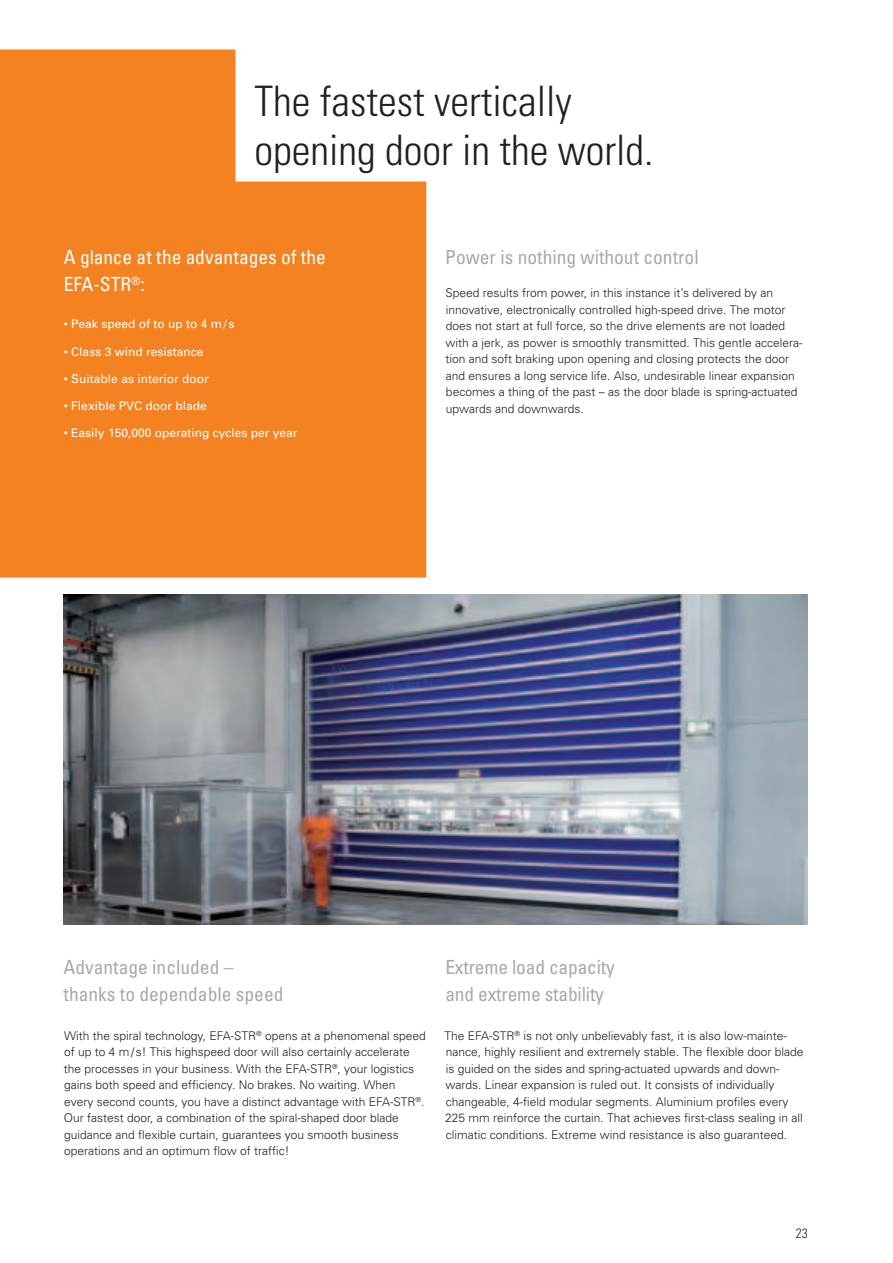
<style>
.page{position:relative;width:893px;height:1263px;background:#fff}
.page>*{position:absolute;margin:0;border:0;box-sizing:border-box;transform-origin:0 0}
.t1{font:300 condensed 42px/49.5px "Univers";color:#231f20}
.t2{font:condensed 19.5px/27.5px "Univers";color:#a8a9ad}
.t3{font:condensed 19.5px/27.5px "Univers";letter-spacing:-.005em;color:#fff}
.t4{font:300 condensed 13.5px "Univers";color:#231f20}
.t5{font:300 12px/16.5px "Univers";color:#231f20}
.t6{font:12px "Univers";color:#fff}
</style>
<div class="page">
<svg style="left:0;top:49px;width:426px;height:528px;background:#f69039"></svg>
<img style="left:64px;top:594px;width:744px;height:330px">
<h1 class="t1" style="left:255px;top:79px;width:400px">The fastest vertically opening door in the world.</h1>
<h2 class="t3" style="left:64px;top:245px;width:264px">A glance at the advantages of the<br>EFA-STR<sup>®</sup>:</h2>
<p class="t6" style="left:64px;top:319px;width:172px">• Peak speed of to up to 4 m / s</p>
<p class="t6" style="left:64px;top:347px;width:141px">• Class 3 wind resistance</p>
<p class="t6" style="left:64px;top:374px;width:146px">• Suitable as interior door</p>
<p class="t6" style="left:64px;top:401px;width:144px">• Flexible PVC door blade</p>
<p class="t6" style="left:64px;top:428px;width:235px">• Easily 150,000 operating cycles per year</p>
<h2 class="t2" style="left:445px;top:245px;width:255px">Power is nothing without control</h2>
<p class="t5" style="left:445px;top:286px;width:358px">Speed results from power, in this instance it’s delivered by an innovative, electronically controlled high-speed drive. The motor does not start at full force, so the drive elements are not loaded with a jerk, as power is smoothly transmitted. This gentle accelera&shy;tion and soft braking upon opening and closing protects the door and ensures a long service life. Also, undesirable linear expansion becomes a thing of the past – as the door blade is spring-actuated upwards and downwards.</p>
<h2 class="t2" style="left:63px;top:954px;width:222px">Advantage included – thanks to dependable speed</h2>
<p class="t5" style="left:64px;top:1028px;width:363px">With the spiral technology, EFA-STR<sup>®</sup> opens at a phenomenal speed of up to 4 m / s! This highspeed door will also certainly accelerate the processes in your business. With the EFA-STR<sup>®</sup>, your logistics gains both speed and efficiency. No brakes. No waiting. When every second counts, you have a distinct advantage with EFA-STR<sup>®</sup>.<br>Our fastest door, a combination of the spiral-shaped door blade guidance and flexible curtain, guarantees you smooth business operations and an optimum flow of traffic!</p>
<h2 class="t2" style="left:445px;top:954px;width:171px">Extreme load capacity and extreme stability</h2>
<p class="t5" style="left:444px;top:1028px;width:360px">The EFA-STR<sup>®</sup> is not only unbelievably fast, it is also low-mainte&shy;nance, highly resilient and extremely stable. The flexible door blade is guided on the sides and spring-actuated upwards and down&shy;wards. Linear expansion is ruled out. It consists of individually changeable, 4-field modular segments. Aluminium profiles every 225 mm reinforce the curtain. That achieves first-class sealing in all climatic conditions. Extreme wind resistance is also guaranteed.</p>
<p class="t4" style="left:796px;top:1228px;width:14px">23</p>
</div>
